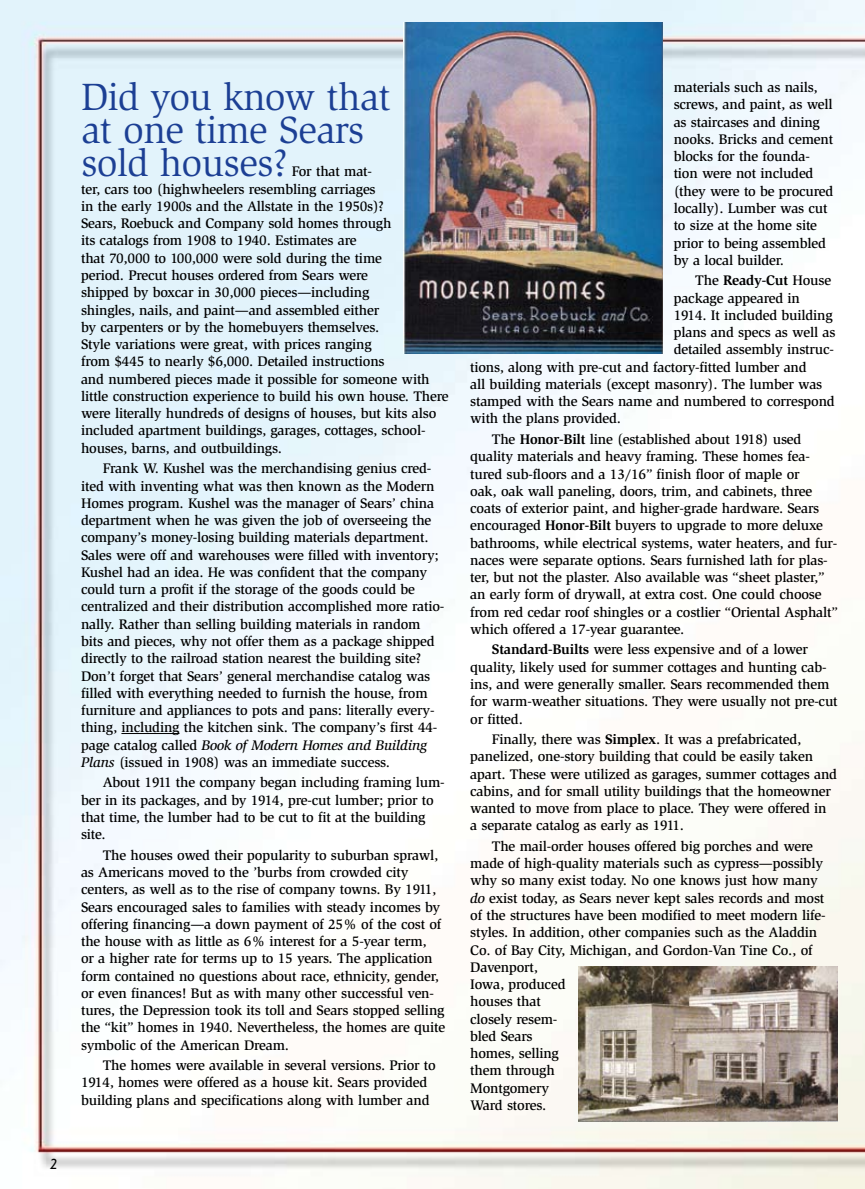
<style>
.page{position:relative;width:865px;height:1189px;background:#fff}
.page>*{position:absolute;margin:0;border:0;box-sizing:border-box;transform-origin:0 0}
.t1{font:39px/33px "Slimbach";letter-spacing:-.02em;color:#1c3f94}
.t2{font:italic 15px "Humanist 521 BT";color:#000}
.t3{font:500 14.25px/17.2px "Slimbach";letter-spacing:-.015em;color:#000}
.t4{font:700 14.25px "Slimbach";letter-spacing:-.015em;color:#000}
.s1{font-style:italic}
.s2{font-weight:500}
.s3{font-weight:700}
</style>
<div class="page">
<img style="left:0;top:0;width:864px;height:1188px">
<hr style="left:121px;top:733px;width:58px;height:1px;background:#000">
<img style="left:578px;top:966px;width:259px;height:154px">
<img style="left:403px;top:22px;width:259px;height:331px">
<p class="t2" style="left:50px;top:1154px;width:9px">2</p>
<h1 class="t1" style="left:81px;top:81px;width:311px">Did you know that at one time Sears sold houses?</h1>
<p class="t3" style="left:81px;top:163px;width:369px;text-indent:211px">For that mat-<br>ter, cars too (highwheelers resembling carriages<br>in the early 1900s and the Allstate in the 1950s)?<br>Sears, Roebuck and Company sold homes through<br>its catalogs from 1908 to 1940. Estimates are<br>that 70,000 to 100,000 were sold during the time<br>period. Precut houses ordered from Sears were<br>shipped by boxcar in 30,000 pieces—including<br>shingles, nails, and paint—and assembled either<br>by carpenters or by the homebuyers themselves.<br>Style variations were great, with prices ranging<br>from $445 to nearly $6,000. Detailed instructions<br>and numbered pieces made it possible for someone with little construction experience to build his own house. There were literally hundreds of designs of houses, but kits also included apartment buildings, garages, cottages, school&shy;houses, barns, and outbuildings.</p>
<p class="t3" style="left:81px;top:459px;width:364px;text-indent:22px">Frank W. Kushel was the merchandising genius cred&shy;ited with inventing what was then known as the Modern Homes program. Kushel was the manager of Sears’ china department when he was given the job of overseeing the company’s money-losing building materials department.<br>Sales were off and warehouses were filled with inventory; Kushel had an idea. He was confident that the company could turn a profit if the storage of the goods could be centralized and their distribution accomplished more ratio&shy;nally. Rather than selling building materials in random bits and pieces, why not offer them as a package shipped directly to the railroad station nearest the building site?<br>Don’t forget that Sears’ general merchandise catalog was filled with everything needed to furnish the house, from furniture and appliances to pots and pans: literally every&shy;thing, including the kitchen sink. The company’s first 44- page catalog called <span class="s1">Book of Modern Homes and Building Plans</span> (issued in 1908) was an immediate success.</p>
<p class="t3" style="left:81px;top:773px;width:365px;text-indent:22px">About 1911 the company began including framing lum&shy;ber in its packages, and by 1914, pre-cut lumber; prior to that time, the lumber had to be cut to fit at the building site.</p>
<p class="t3" style="left:81px;top:845px;width:365px;text-indent:22px">The houses owed their popularity to suburban sprawl, as Americans moved to the ’burbs from crowded city centers, as well as to the rise of company towns. By 1911, Sears encouraged sales to families with steady incomes by offering financing—a down payment of 25% of the cost of the house with as little as 6% interest for a 5-year term,<br>or a higher rate for terms up to 15 years. The application form contained no questions about race, ethnicity, gender, or even finances! But as with many other successful ven&shy;tures, the Depression took its toll and Sears stopped selling the “kit” homes in 1940. Nevertheless, the homes are quite symbolic of the American Dream.</p>
<p class="t3" style="left:81px;top:1056px;width:356px;text-indent:22px">The homes were available in several versions. Prior to<br>1914, homes were offered as a house kit. Sears provided building plans and specifications along with lumber and</p>
<p class="t3" style="left:673px;top:78px;width:161px">materials such as nails, screws, and paint, as well as staircases and dining nooks. Bricks and cement blocks for the founda&shy;tion were not included (they were to be procured locally). Lumber was cut to size at the home site prior to being assembled by a local builder.</p>
<p class="t4" style="left:695px;top:272px;width:137px"><span class="s2">The</span> Ready-Cut <span class="s2">House</span></p>
<p class="t3" style="left:673px;top:289px;width:128px">package appeared in</p>
<p class="t3" style="left:673px;top:306px;width:160px">1914. It included building</p>
<p class="t3" style="left:673px;top:323px;width:163px">plans and specs as well as</p>
<p class="t3" style="left:673px;top:341px;width:162px">detailed assembly instruc-</p>
<p class="t3" style="left:470px;top:358px;width:338px">tions, along with pre-cut and factory-fitted lumber and</p>
<p class="t3" style="left:470px;top:375px;width:353px">all building materials (except masonry). The lumber was</p>
<p class="t3" style="left:470px;top:392px;width:366px">stamped with the Sears name and numbered to correspond</p>
<p class="t3" style="left:470px;top:410px;width:152px">with the plans provided.</p>
<p class="t3" style="left:470px;top:430px;width:369px;text-indent:22px">The <span class="s3">Honor-Bilt</span> line (established about 1918) used quality materials and heavy framing. These homes fea&shy;tured sub-floors and a 13/16” finish floor of maple or<br>oak, oak wall paneling, doors, trim, and cabinets, three coats of exterior paint, and higher-grade hardware. Sears encouraged <span class="s3">Honor-Bilt</span> buyers to upgrade to more deluxe bathrooms, while electrical systems, water heaters, and fur&shy;naces were separate options. Sears furnished lath for plas&shy;ter, but not the plaster. Also available was “sheet plaster,” an early form of drywall, at extra cost. One could choose from red cedar roof shingles or a costlier “Oriental Asphalt” which offered a 17-year guarantee.</p>
<p class="t3" style="left:470px;top:640px;width:369px;text-indent:22px"><span class="s3">Standard-Builts</span> were less expensive and of a lower quality, likely used for summer cottages and hunting cab&shy;ins, and were generally smaller. Sears recommended them for warm-weather situations. They were usually not pre-cut or fitted.</p>
<p class="t3" style="left:470px;top:730px;width:368px;text-indent:22px">Finally, there was <span class="s3">Simplex</span>. It was a prefabricated, panelized, one-story building that could be easily taken apart. These were utilized as garages, summer cottages and cabins, and for small utility buildings that the homeowner wanted to move from place to place. They were offered in a separate catalog as early as 1911.</p>
<p class="t3" style="left:470px;top:837px;width:357px;text-indent:22px">The mail-order houses offered big porches and were made of high-quality materials such as cypress—possibly why so many exist today. No one knows just how many <span class="s1">do</span> exist today, as Sears never kept sales records and most of the structures have been modified to meet modern life&shy;styles. In addition, other companies such as the Aladdin<br>Co. of Bay City, Michigan, and Gordon-Van Tine Co., of<br>Davenport,<br>Iowa, produced<br>houses that<br>closely resem-<br>bled Sears<br>homes, selling<br>them through<br>Montgomery<br>Ward stores.</p>
</div>
